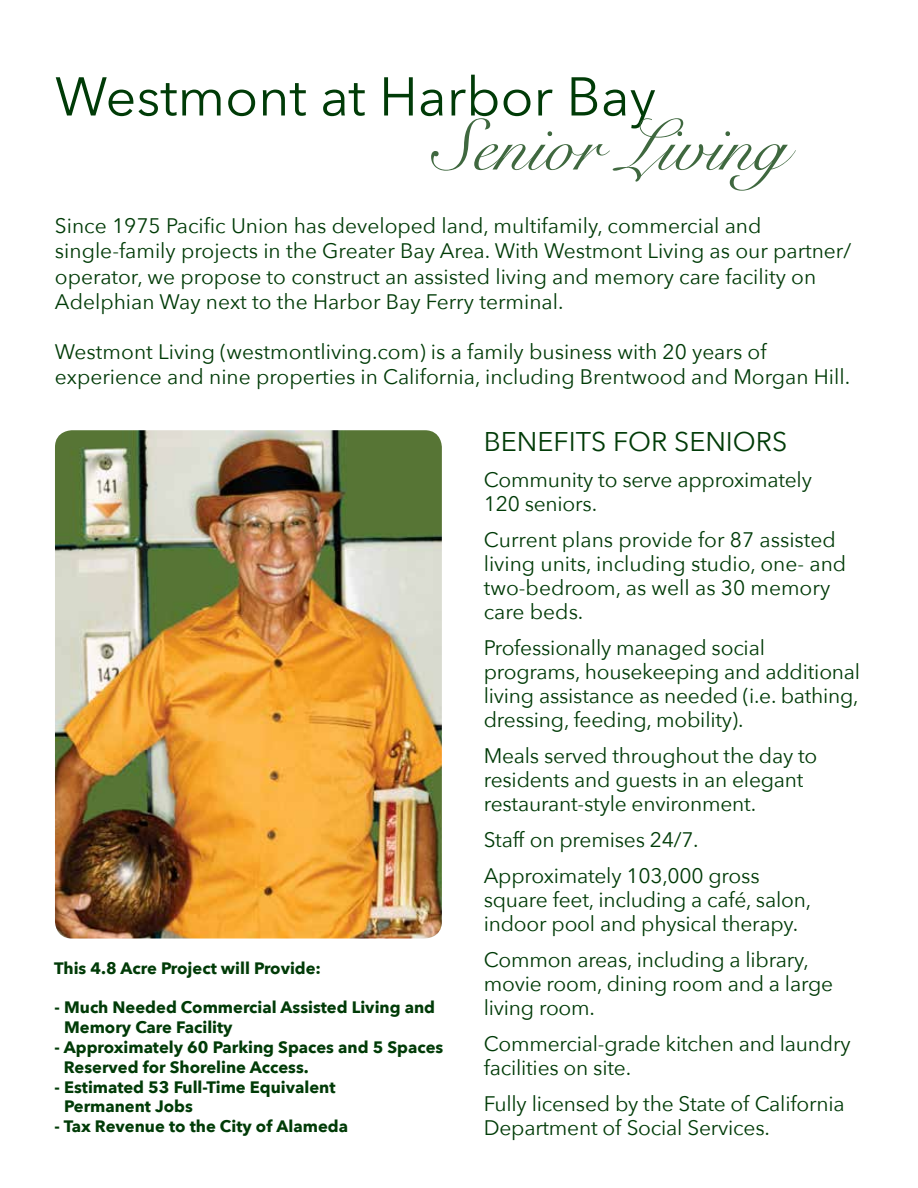
<style>
.page{position:relative;width:918px;height:1188px;background:#fff}
.page>*{position:absolute;margin:0;border:0;box-sizing:border-box;transform-origin:0 0}
.t1{font:72px "Snell Roundhand";color:#3f683f}
.t2{font:54px "Avenir Next";color:#003b07}
.t3{font:27px "Avenir Next";color:#003b07}
.t4{font:21px/24px "Avenir Next";letter-spacing:-.01em;color:#003b07}
.t5{font:700 16.5px/19.8px "Avenir Next";color:#003b07}
</style>
<div class="page">
<img style="left:55px;top:430px;width:387px;height:509px">
<h2 class="t2" style="left:55px;top:51px;width:603px">Westmont at Harbor Bay</h2>
<h1 class="t1" style="left:433px;top:89px;width:355px">Senior Living</h1>
<p class="t4" style="left:55px;top:212px;width:798px;line-height:25.2px">Since 1975 Pacific Union has developed land, multifamily, commercial and single-family projects in the Greater Bay Area. With Westmont Living as our partner/ operator, we propose to construct an assisted living and memory care facility on Adelphian Way next to the Harbor Bay Ferry terminal.</p>
<p class="t4" style="left:55px;top:338px;width:797px;line-height:25.2px">Westmont Living (westmontliving.com) is a family business with 20 years of experience and nine properties in California, including Brentwood and Morgan Hill.</p>
<p class="t5" style="left:54px;top:958px;width:268px">This 4.8 Acre Project will Provide:</p>
<p class="t5" style="left:64px;top:997px;width:372px;text-indent:-10px">- Much Needed Commercial Assisted Living and<br>Memory Care Facility</p>
<p class="t5" style="left:64px;top:1037px;width:381px;text-indent:-9px">- Approximately 60 Parking Spaces and 5 Spaces<br>Reserved for Shoreline Access.</p>
<p class="t5" style="left:64px;top:1077px;width:273px;text-indent:-10px">- Estimated 53 Full-Time Equivalent<br>Permanent Jobs</p>
<p class="t5" style="left:55px;top:1116px;width:295px">- Tax Revenue to the City of Alameda</p>
<p class="t3" style="left:484px;top:419px;width:305px">BENEFITS FOR SENIORS</p>
<p class="t4" style="left:484px;top:467px;width:330px">Community to serve approximately<br>120 seniors.</p>
<p class="t4" style="left:484px;top:527px;width:364px">Current plans provide for 87 assisted living units, including studio, one- and two-bedroom, as well as 30 memory care beds.</p>
<p class="t4" style="left:484px;top:635px;width:378px">Professionally managed social programs, housekeeping and additional living assistance as needed (i.e. bathing, dressing, feeding, mobility).</p>
<p class="t4" style="left:484px;top:743px;width:335px">Meals served throughout the day to residents and guests in an elegant restaurant-style environment.</p>
<p class="t4" style="left:484px;top:821px;width:277px;line-height:36px">Staff on premises 24/7.<br>Approximately 103,000 gross</p>
<p class="t4" style="left:484px;top:887px;width:329px">square feet, including a café, salon, indoor pool and physical therapy.</p>
<p class="t4" style="left:484px;top:947px;width:351px">Common areas, including a library, movie room, dining room and a large living room.</p>
<p class="t4" style="left:484px;top:1031px;width:368px">Commercial-grade kitchen and laundry facilities on site.</p>
<p class="t4" style="left:484px;top:1091px;width:362px">Fully licensed by the State of California<br>Department of Social Services.</p>
</div>
